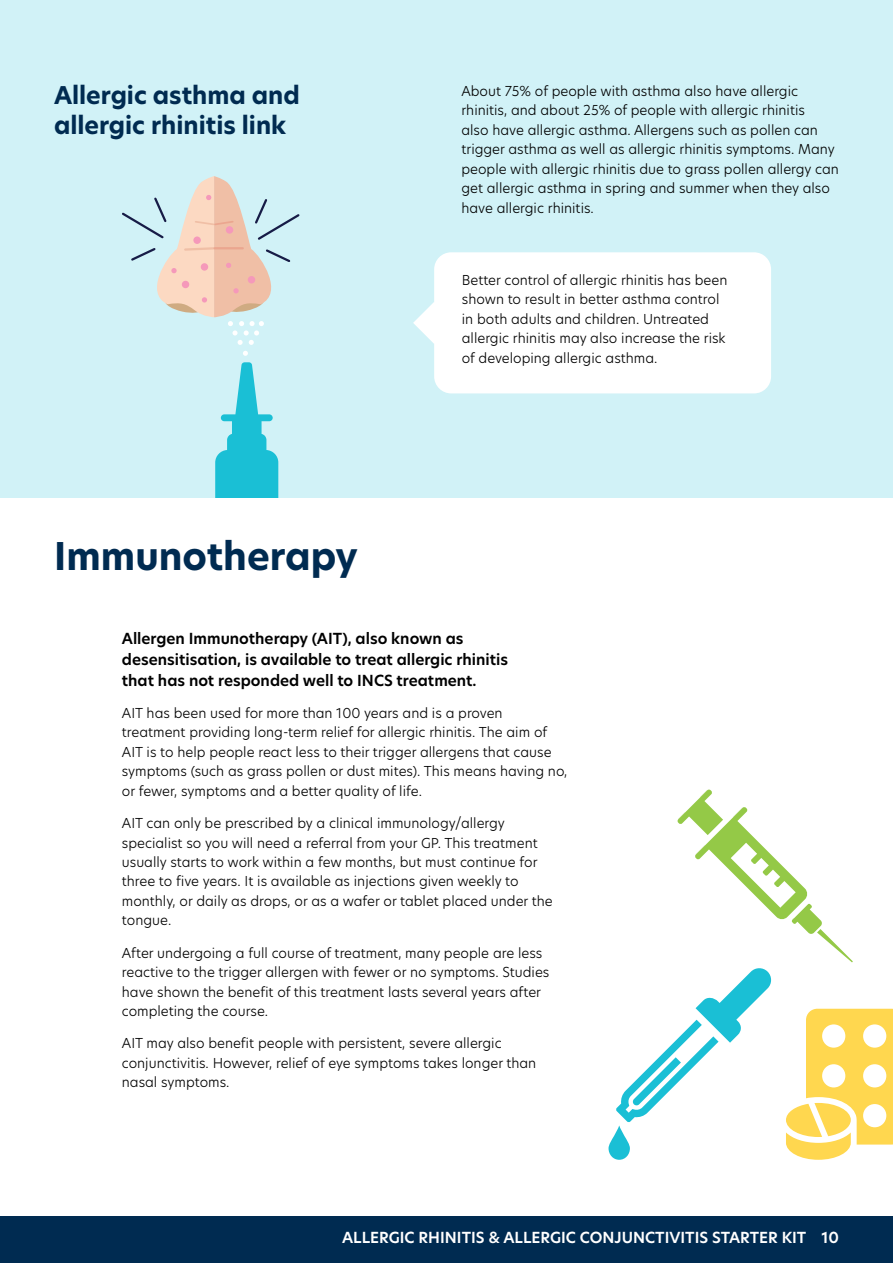
<style>
.page{position:relative;width:893px;height:1263px;background:#fff}
.page>*{position:absolute;margin:0;border:0;box-sizing:border-box;transform-origin:0 0}
.t1{font:700 37.5px "New Hero";color:#002b51}
.t2{font:700 24px/30px "New Hero";color:#002b51}
.t3{font:600 15px/21px "New Hero";color:#000}
.t4{font:600 15px "New Hero";color:#fff}
.t5{font:300 13.5px/19.5px "New Hero";color:#000}
</style>
<div class="page">
<div style="left:0;top:1216px;width:893px;height:47px;background:#002b51"></div>
<div style="left:0;top:0;width:893px;height:498px;background:#d1f2f7"></div>
<svg style="left:215px;top:362px;width:63px;height:136px"></svg>
<div style="left:434px;top:252px;width:337px;height:141px;background:#fff;border-radius:17px"></div>
<svg style="left:413px;top:302px;width:21px;height:42px"></svg>
<svg style="left:608px;top:789px;width:285px;height:371px"></svg>
<svg style="left:243px;top:351px;width:5px;height:5px"></svg>
<svg style="left:122px;top:176px;width:178px;height:169px"></svg>
<h2 class="t2" style="left:54px;top:80px;width:247px">Allergic asthma and allergic rhinitis link</h2>
<p class="t5" style="left:461px;top:81px;width:379px">About 75% of people with asthma also have allergic rhinitis, and about 25% of people with allergic rhinitis<br>also have allergic asthma. Allergens such as pollen can trigger asthma as well as allergic rhinitis symptoms. Many people with allergic rhinitis due to grass pollen allergy can get allergic asthma in spring and summer when they also have allergic rhinitis.</p>
<h1 class="t1" style="left:54px;top:531px;width:305px">Immunotherapy</h1>
<p class="t5" style="left:462px;top:269px;width:267px">Better control of allergic rhinitis has been shown to result in better asthma control in both adults and children. Untreated allergic rhinitis may also increase the risk of developing allergic asthma.</p>
<p class="t3" style="left:122px;top:627px;width:388px">Allergen Immunotherapy (AIT), also known as desensitisation, is available to treat allergic rhinitis that has not responded well to INCS treatment.</p>
<p class="t5" style="left:122px;top:703px;width:447px">AIT has been used for more than 100 years and is a proven treatment providing long-term relief for allergic rhinitis. The aim of AIT is to help people react less to their trigger allergens that cause symptoms (such as grass pollen or dust mites). This means having no, or fewer, symptoms and a better quality of life.</p>
<p class="t5" style="left:122px;top:813px;width:432px">AIT can only be prescribed by a clinical immunology/allergy specialist so you will need a referral from your GP. This treatment usually starts to work within a few months, but must continue for three to five years. It is available as injections given weekly to monthly, or daily as drops, or as a wafer or tablet placed under the tongue.</p>
<p class="t5" style="left:122px;top:943px;width:429px">After undergoing a full course of treatment, many people are less reactive to the trigger allergen with fewer or no symptoms. Studies have shown the benefit of this treatment lasts several years after completing the course.</p>
<p class="t5" style="left:122px;top:1033px;width:416px">AIT may also benefit people with persistent, severe allergic conjunctivitis. However, relief of eye symptoms takes longer than nasal symptoms.</p>
<p class="t4" style="left:342px;top:1227px;width:498px">ALLERGIC RHINITIS &amp; ALLERGIC CONJUNCTIVITIS STARTER KIT 10</p>
</div>
